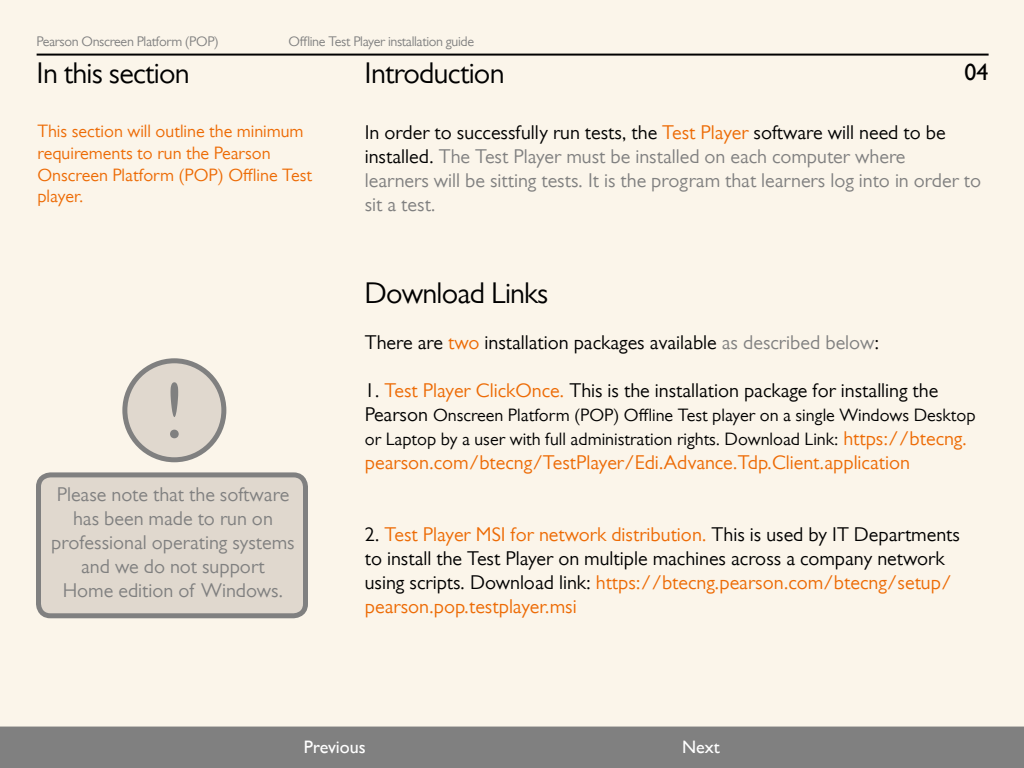
<style>
.page{position:relative;width:1024px;height:768px;background:#fff}
.page>*{position:absolute;margin:0;border:0;box-sizing:border-box;transform-origin:0 0}
.t1{font:80px "Gill Sans MT Pro";color:#808080}
.t2{font:30px "Gill Sans MT Pro";letter-spacing:-.025em;color:#000}
.t3{font:700 24px "Gill Sans MT Pro";color:#000}
.t4{font:20px/24px "Gill Sans MT Pro";color:#000}
.t5{font:20px/24px "Gill Sans MT Pro";color:#808080}
.t6{font:20px "Gill Sans MT Pro";color:#ed6b05}
.t7{font:18px/24px "Gill Sans MT Pro";color:#000}
.t8{font:18px/21.6px "Gill Sans MT Pro";color:#ed6b05}
.t9{font:500 18px "Gill Sans MT Pro";color:#fff}
.t10{font:14px "Gill Sans MT Pro";letter-spacing:-.025em;color:#808080}
.s1{color:#000}
.s2{color:#ed6b05}
.s3{color:#808080}
.s4{font-size:20px}
.s5{font-size:20px;color:#ed6b05}
</style>
<div class="page">
<div style="left:0;top:0;width:1024px;height:727px;background:#fbf5ea"></div>
<hr style="left:37px;top:54px;width:952px;height:2px;background:#000">
<div style="left:0;top:727px;width:1024px;height:41px;background:#808080"></div>
<div style="left:38px;top:475px;width:268px;height:141px;background:#e0d8ce;border-radius:12px"></div>
<div style="left:36px;top:472px;width:272px;height:146px;border:5px solid #808080;border-radius:12px"></div>
<div style="left:125px;top:361px;width:99px;height:99px;background:#e0d8ce;border-radius:50%"></div>
<div style="left:122px;top:358px;width:104px;height:104px;border:5px solid #808080;border-radius:50%"></div>
<p class="t10" style="left:37px;top:33px;width:184px">Pearson Onscreen Platform (POP)</p>
<p class="t10" style="left:289px;top:33px;width:187px">Offline Test Player installation guide</p>
<h2 class="t2" style="left:37px;top:56px;width:155px">In this section</h2>
<h2 class="t2" style="left:365px;top:56px;width:141px">Introduction</h2>
<p class="t3" style="left:965px;top:57px;width:25px">04</p>
<p class="t8" style="left:37px;top:120px;width:276px">This section will outline the minimum requirements to run the Pearson<br>Onscreen Platform (POP) Offline Test player.</p>
<h1 class="t1" style="left:165px;top:365px;width:21px">!</h1>
<p class="t5" style="left:51px;top:482px;width:245px;text-align:center">Please note that the software has been made to run on professional operating systems and we do not support<br>Home edition of Windows.</p>
<p class="t5" style="left:365px;top:120px;width:618px"><span class="s1">In order to successfully run tests, the</span> <span class="s2">Test Player</span> <span class="s1">software will need to be installed.</span> The Test Player must be installed on each computer where<br>learners will be sitting tests. It is the program that learners log into in order to sit a test.</p>
<h2 class="t2" style="left:365px;top:276px;width:185px">Download Links</h2>
<p class="t4" style="left:365px;top:330px;width:516px">There are <span class="s2">two</span> installation packages available <span class="s3">as described below</span>:</p>
<p class="t4" style="left:365px;top:378px;width:575px">1. <span class="s2">Test Player ClickOnce.</span> This is the installation package for installing the</p>
<p class="t7" style="left:365px;top:403px;width:612px"><span class="s4">Pearson</span> Onscreen Platform (POP) Offline Test player on a single Windows Desktop or Laptop by a user with full administration rights. Download Link: <span class="s5">https://btecng.</span></p>
<p class="t6" style="left:365px;top:450px;width:547px">pearson.com/btecng/TestPlayer/Edi.Advance.Tdp.Client.application</p>
<p class="t4" style="left:365px;top:522px;width:597px">2. <span class="s2">Test Player MSI for network distribution.</span> This is used by IT Departments to install the Test Player on multiple machines across a company network using scripts. Download link: <span class="s2">https://btecng.pearson.com/btecng/setup/ pearson.pop.testplayer.msi</span></p>
<p class="t9" style="left:304px;top:737px;width:63px">Previous</p>
<p class="t9" style="left:682px;top:737px;width:39px">Next</p>
</div>
